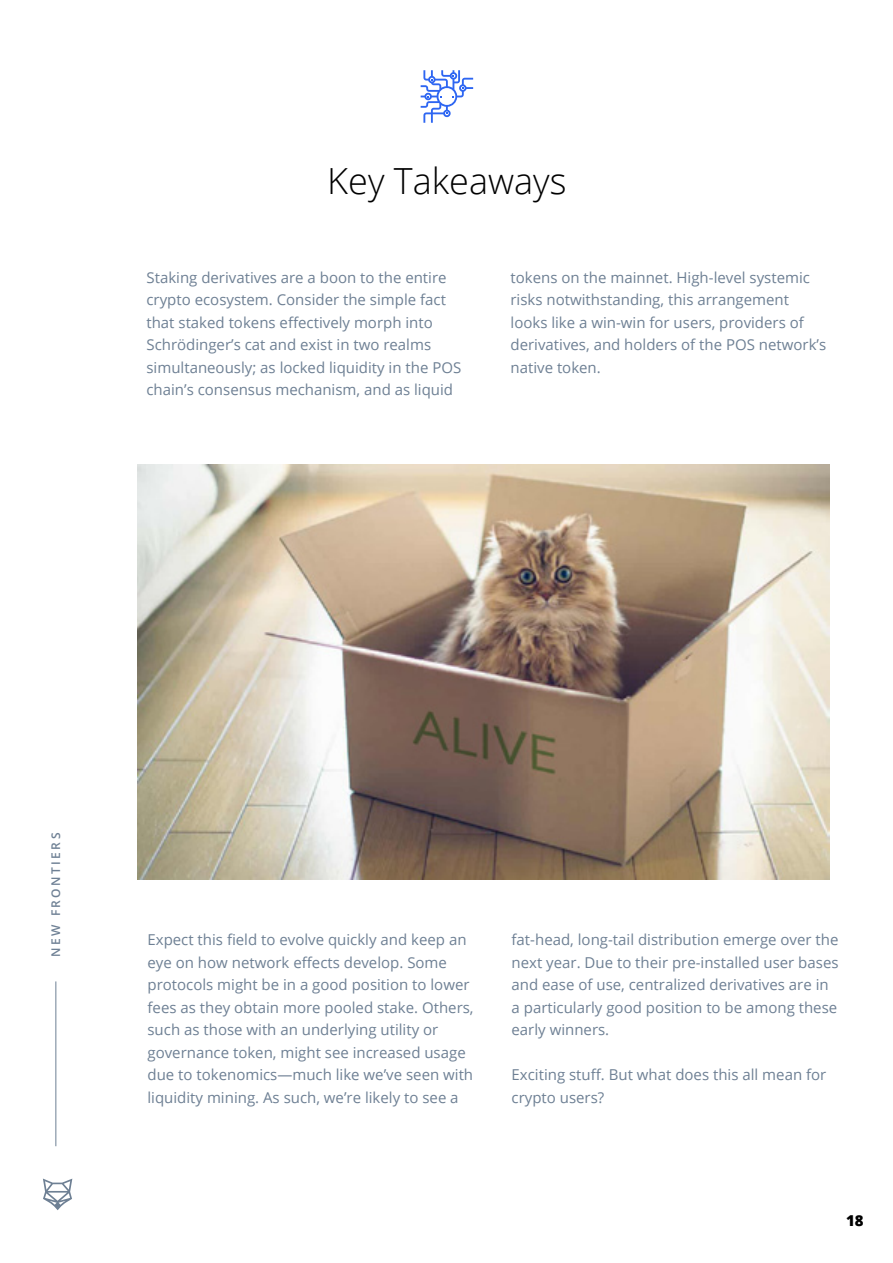
<style>
.page{position:relative;width:893px;height:1263px;background:#fff}
.page>*{position:absolute;margin:0;border:0;box-sizing:border-box;transform-origin:0 0}
.t1{font:300 36px "Open Sans";color:#000}
.t2{font:15px/22.5px "Open Sans";color:#6e8094}
.t3{font:800 15px "Open Sans";color:#000}
.t4{font:600 12px "Open Sans";letter-spacing:.2em;color:#6e8094}
</style>
<div class="page">
<hr style="left:55px;top:981px;width:1px;height:165px;background:#6e8094">
<svg style="left:43px;top:1178px;width:29px;height:32px"></svg>
<img style="left:137px;top:464px;width:693px;height:415px">
<svg style="left:421px;top:70px;width:52px;height:53px"></svg>
<h1 class="t1" style="left:327px;top:157px;width:241px">Key Takeaways</h1>
<p class="t2" style="left:146px;top:266px;width:316px">Staking derivatives are a boon to the entire crypto ecosystem. Consider the simple fact that staked tokens effectively morph into Schrödinger’s cat and exist in two realms simultaneously; as locked liquidity in the POS chain’s consensus mechanism, and as liquid</p>
<p class="t2" style="left:510px;top:266px;width:317px">tokens on the mainnet. High-level systemic risks notwithstanding, this arrangement looks like a win-win for users, providers of derivatives, and holders of the POS network’s native token.</p>
<p class="t4" style="left:48px;top:956px;width:125px;rotate:-90deg">NEW FRONTIERS</p>
<p class="t2" style="left:147px;top:928px;width:328px">Expect this field to evolve quickly and keep an eye on how network effects develop. Some protocols might be in a good position to lower fees as they obtain more pooled stake. Others, such as those with an underlying utility or governance token, might see increased usage due to tokenomics—much like we’ve seen with liquidity mining. As such, we’re likely to see a</p>
<p class="t2" style="left:512px;top:928px;width:328px">fat-head, long-tail distribution emerge over the next year. Due to their pre-installed user bases and ease of use, centralized derivatives are in a particularly good position to be among these early winners.</p>
<p class="t2" style="left:512px;top:1063px;width:316px">Exciting stuff. But what does this all mean for crypto users?</p>
<p class="t3" style="left:846px;top:1209px;width:19px">18</p>
</div>
